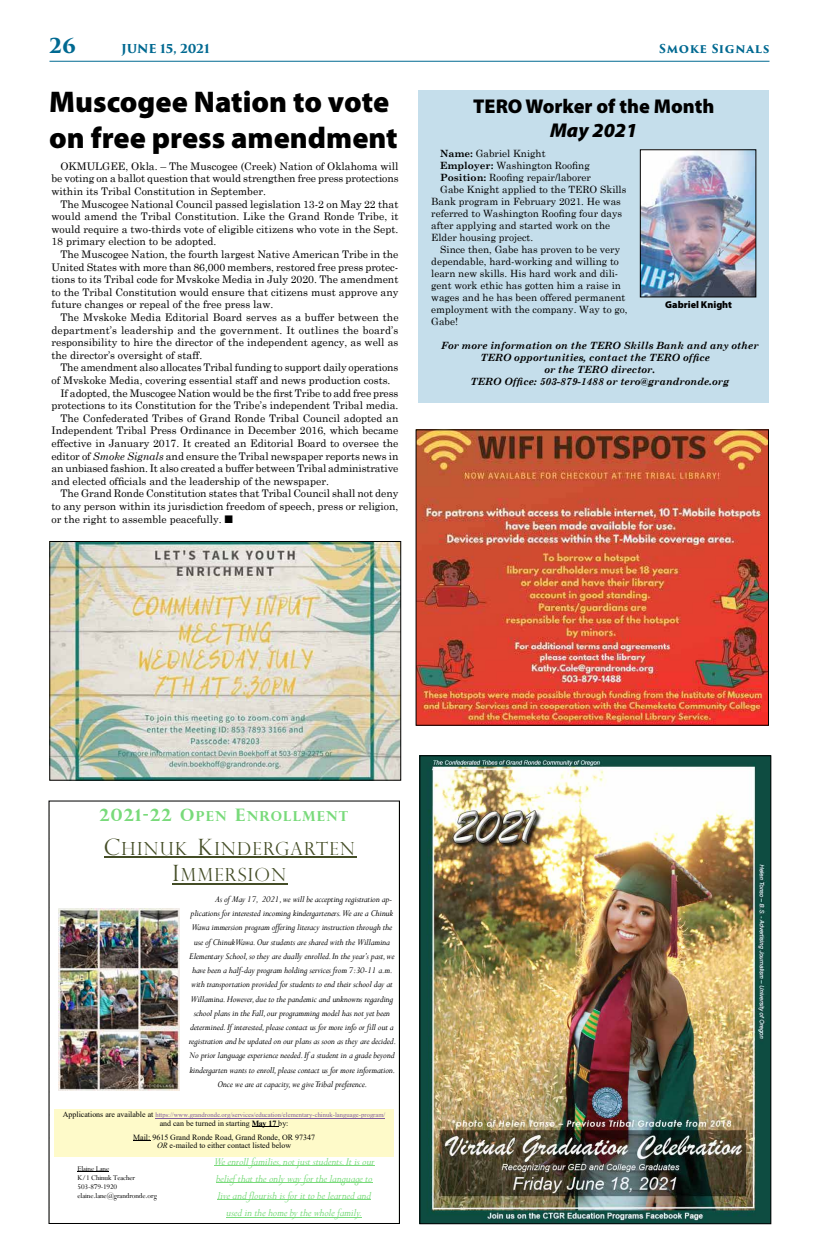
<style>
.page{position:relative;width:819px;height:1260px;background:#fff}
.page>*{position:absolute;margin:0;border:0;box-sizing:border-box;transform-origin:0 0}
.t1{font:900 30px/36px "Myriad Pro";color:#000}
.t2{font:900 20px "Myriad Pro";color:#000}
.t3{font:italic 900 20px "Myriad Pro";color:#000}
.t4{font:700 20px "Trajan Pro 3";color:#006991}
.t5{font:300 18px/26.6px "Perpetua Titling";letter-spacing:.07em;color:#444d26;text-align:center}
.t6{font:700 13.7px "Perpetua Titling";letter-spacing:.08em;color:#78da7a}
.t7{font:700 12px "Trajan Pro 3";letter-spacing:.04em;color:#006991}
.t8{font:700 12px "Trajan Pro 3";color:#006991}
.t9{font:italic 11.9px/17.1px "Perpetua";letter-spacing:-.015em;color:#78da7a;text-align:center}
.t10{font:10.5px/12.6px "Century Schoolbook";color:#000;text-align:justify}
.t11{font:10px "Century Schoolbook";color:#000}
.t12{font:italic 700 10px "Century Schoolbook";color:#000}
.t13{font:900 10px "Myriad Pro";color:#000}
.t14{font:italic 9.9px "Perpetua";letter-spacing:-.015em;color:#000}
.t15{font:7.9px/14px "Times New Roman";color:#000;text-align:center}
.t16{font:7.9px/9.1px "Perpetua";letter-spacing:-.02em;color:#000}
.t17{font:6.6px "Times New Roman";color:#825c9e}
.s1{font-style:italic}
.s2{font-weight:700}
.s3{font-size:17.2px}
.s4{font-size:22.5px}
.s5{font-size:7.9px;color:#000}
</style>
<div class="page">
<hr style="left:50px;top:61px;width:720px;height:1px;background:#006991">
<div style="left:419px;top:90px;width:351px;height:313px;background:#c5deeb"></div>
<img style="left:642px;top:152px;width:112px;height:143px">
<div style="left:640px;top:150px;width:116px;height:147px;border:1px solid #000"></div>
<img style="left:418px;top:432px;width:349px;height:292px">
<div style="left:416px;top:430px;width:353px;height:296px;border:1px solid #000"></div>
<svg style="left:54px;top:1090px;width:340px;height:110px"></svg>
<hr style="left:104px;top:856px;width:252px;height:2px;background:#444d26">
<hr style="left:173px;top:883px;width:115px;height:1px;background:#444d26">
<div style="left:186px;top:892px;width:212px;height:213px;background:#fff"></div>
<div style="left:76px;top:1153px;width:93px;height:70px;background:#fff"></div>
<hr style="left:78px;top:1171px;width:31px;height:1px;background:#000">
<hr style="left:214px;top:1166px;width:160px;height:1px;background:#78da7a">
<hr style="left:216px;top:1183px;width:156px;height:1px;background:#78da7a">
<hr style="left:217px;top:1200px;width:154px;height:1px;background:#78da7a">
<hr style="left:226px;top:1217px;width:136px;height:1px;background:#78da7a">
<div style="left:54px;top:1109px;width:340px;height:47px;background:#fefac9"></div>
<hr style="left:155px;top:1118px;width:230px;height:1px;background:#825c9e">
<img style="left:58px;top:908px;width:122px;height:182px">
<div style="left:48px;top:801px;width:352px;height:423px;border:1px solid #000"></div>
<img style="left:51px;top:543px;width:348px;height:235px">
<div style="left:49px;top:541px;width:352px;height:239px;border:1px solid #000"></div>
<img style="left:422px;top:758px;width:347px;height:464px">
<h2 class="t4" style="left:49px;top:37px;width:28px">26</h2>
<p class="t8" style="left:121px;top:43px;width:90px">JUNE 15, 2021</p>
<p class="t7" style="left:659px;top:43px;width:112px">Smoke Signals</p>
<h1 class="t1" style="left:49px;top:87px;width:350px">Muscogee Nation to vote on free press amendment</h1>
<p class="t10" style="left:51px;top:161px;width:349px;text-indent:9px">OKMULGEE, Okla. – The Muscogee (Creek) Nation of Oklahoma will be voting on a ballot question that would strengthen free press protections within its Tribal Constitution in September.</p>
<p class="t10" style="left:51px;top:198px;width:349px;text-indent:9px">The Muscogee National Council passed legislation 13-2 on May 22 that would amend the Tribal Constitution. Like the Grand Ronde Tribe, it would require a two-thirds vote of eligible citizens who vote in the Sept.<br>18 primary election to be adopted.</p>
<p class="t10" style="left:51px;top:249px;width:349px;text-indent:9px">The Muscogee Nation, the fourth largest Native American Tribe in the United States with more than 86,000 members, restored free press protec&shy;tions to its Tribal code for Mvskoke Media in July 2020. The amendment to the Tribal Constitution would ensure that citizens must approve any future changes or repeal of the free press law.</p>
<p class="t10" style="left:51px;top:312px;width:349px;text-indent:9px">The Mvskoke Media Editorial Board serves as a buffer between the department’s leadership and the government. It outlines the board’s responsibility to hire the director of the independent agency, as well as the director’s oversight of staff.</p>
<p class="t10" style="left:60px;top:362px;width:339px">The amendment also allocates Tribal funding to support daily operations</p>
<p class="t10" style="left:51px;top:375px;width:341px">of Mvskoke Media, covering essential staff and news production costs.</p>
<p class="t10" style="left:60px;top:386px;width:339px">If adopted, the Muscogee Nation would be the first Tribe to add free press</p>
<p class="t10" style="left:51px;top:400px;width:349px">protections to its Constitution for the Tribe’s independent Tribal media.</p>
<p class="t10" style="left:60px;top:413px;width:340px">The Confederated Tribes of Grand Ronde Tribal Council adopted an</p>
<p class="t10" style="left:51px;top:425px;width:349px">Independent Tribal Press Ordinance in December 2016, which became</p>
<p class="t10" style="left:51px;top:438px;width:349px">effective in January 2017. It created an Editorial Board to oversee the</p>
<p class="t10" style="left:51px;top:450px;width:349px">editor of <span class="s1">Smoke Signals</span> and ensure the Tribal newspaper reports news in</p>
<p class="t10" style="left:51px;top:463px;width:349px">an unbiased fashion. It also created a buffer between Tribal administrative</p>
<p class="t10" style="left:51px;top:474px;width:279px">and elected officials and the leadership of the newspaper.</p>
<p class="t10" style="left:60px;top:488px;width:340px">The Grand Ronde Constitution states that Tribal Council shall not deny</p>
<p class="t10" style="left:51px;top:501px;width:349px">to any person within its jurisdiction freedom of speech, press or religion,</p>
<p class="t10" style="left:51px;top:513px;width:172px">or the right to assemble peacefully.</p>
<h2 class="t2" style="left:473px;top:98px;width:243px">TERO Worker of the Month</h2>
<h2 class="t3" style="left:550px;top:123px;width:89px">May 2021</h2>
<p class="t11" style="left:440px;top:150px;width:107px"><span class="s2">Name:</span> Gabriel Knight</p>
<p class="t11" style="left:440px;top:157px;width:151px"><span class="s2">Employer:</span> Washington Roofing</p>
<p class="t11" style="left:440px;top:169px;width:152px"><span class="s2">Position:</span> Roofing repair/laborer</p>
<p class="t11" style="left:440px;top:186px;width:188px">Gabe Knight applied to the TERO Skills</p>
<p class="t11" style="left:431px;top:198px;width:191px">Bank program in February 2021. He was</p>
<p class="t11" style="left:431px;top:205px;width:192px">referred to Washington Roofing four days</p>
<p class="t11" style="left:431px;top:222px;width:180px">after applying and started work on the</p>
<p class="t11" style="left:431px;top:234px;width:103px">Elder housing project.</p>
<p class="t11" style="left:440px;top:246px;width:181px">Since then, Gabe has proven to be very</p>
<p class="t11" style="left:431px;top:258px;width:189px">dependable, hard-working and willing to</p>
<p class="t11" style="left:431px;top:270px;width:189px">learn new skills. His hard work and dili-</p>
<p class="t11" style="left:431px;top:282px;width:191px">gent work ethic has gotten him a raise in</p>
<p class="t11" style="left:431px;top:294px;width:196px">wages and he has been offered permanent</p>
<p class="t11" style="left:431px;top:306px;width:198px">employment with the company. Way to go,</p>
<p class="t11" style="left:431px;top:318px;width:28px">Gabe!</p>
<p class="t12" style="left:441px;top:342px;width:319px">For more information on the TERO Skills Bank and any other</p>
<p class="t12" style="left:481px;top:350px;width:231px">TERO opportunities, contact the TERO office</p>
<p class="t12" style="left:544px;top:366px;width:112px">or the TERO director.</p>
<p class="t12" style="left:471px;top:374px;width:260px">TERO Office: 503-879-1488 or tero@grandronde.org</p>
<p class="t13" style="left:665px;top:301px;width:68px">Gabriel Knight</p>
<h3 class="t6" style="left:99px;top:807px;width:251px"><span class="s3">2021-22 O</span>PEN <span class="s3">E</span>NROLLMENT</h3>
<h3 class="t5" style="left:104px;top:835px;width:253px"><span class="s4">C</span>HINUK <span class="s4">K</span>INDERGARTEN<br><span class="s4">I</span>MMERSION</h3>
<p class="t14" style="left:215px;top:895px;width:179px">As of May 17, 2021, we will be accepting registration ap-</p>
<p class="t14" style="left:191px;top:909px;width:204px">plications for interested incoming kindergarteners. We are a Chinuk</p>
<p class="t14" style="left:192px;top:923px;width:202px">Wawa immersion program offering literacy instruction through the</p>
<p class="t14" style="left:194px;top:937px;width:198px">use of Chinuk Wawa. Our students are shared with the Willamina</p>
<p class="t14" style="left:189px;top:951px;width:207px">Elementary School, so they are dually enrolled. In the year’s past, we</p>
<p class="t14" style="left:192px;top:966px;width:202px">have been a half-day program holding services from 7:30-11 a.m.</p>
<p class="t14" style="left:191px;top:980px;width:203px">with transportation provided for students to end their school day at</p>
<p class="t14" style="left:190px;top:994px;width:204px">Willamina. However, due to the pandemic and unknowns regarding</p>
<p class="t14" style="left:194px;top:1008px;width:198px">school plans in the Fall, our programming model has not yet been</p>
<p class="t14" style="left:190px;top:1023px;width:205px">determined. If interested, please contact us for more info or fill out a</p>
<p class="t14" style="left:189px;top:1037px;width:209px">registration and be updated on our plans as soon as they are decided.</p>
<p class="t14" style="left:189px;top:1051px;width:207px">No prior language experience needed. If a student in a grade beyond</p>
<p class="t14" style="left:189px;top:1065px;width:208px">kindergarten wants to enroll, please contact us for more information.</p>
<p class="t14" style="left:218px;top:1080px;width:151px">Once we are at capacity, we give Tribal preference.</p>
<p class="t17" style="left:63px;top:1113px;width:324px"><span class="s5">Applications are available at</span> https://www.grandronde.org/services/education/elementary-chinuk-language-program/</p>
<p class="t15" style="left:133px;top:1117px;width:183px">and can be turned in starting <span class="s2">May 17</span> by:<br>Mail: 9615 Grand Ronde Road, Grand Ronde, OR 97347</p>
<p class="t15" style="left:157px;top:1139px;width:136px"><span class="s1">OR</span> e-mailed to either contact listed below</p>
<p class="t16" style="left:78px;top:1164px;width:81px">Elaine Lane<br>K/1 Chinuk Teacher<br>503-879-1920 elaine.lane@grandronde.org</p>
<p class="t9" style="left:214px;top:1153px;width:162px">We enroll families, not just students. It is our belief that the only way for the language to live and flourish is for it to be learned and used in the home by the whole family.</p>
</div>
